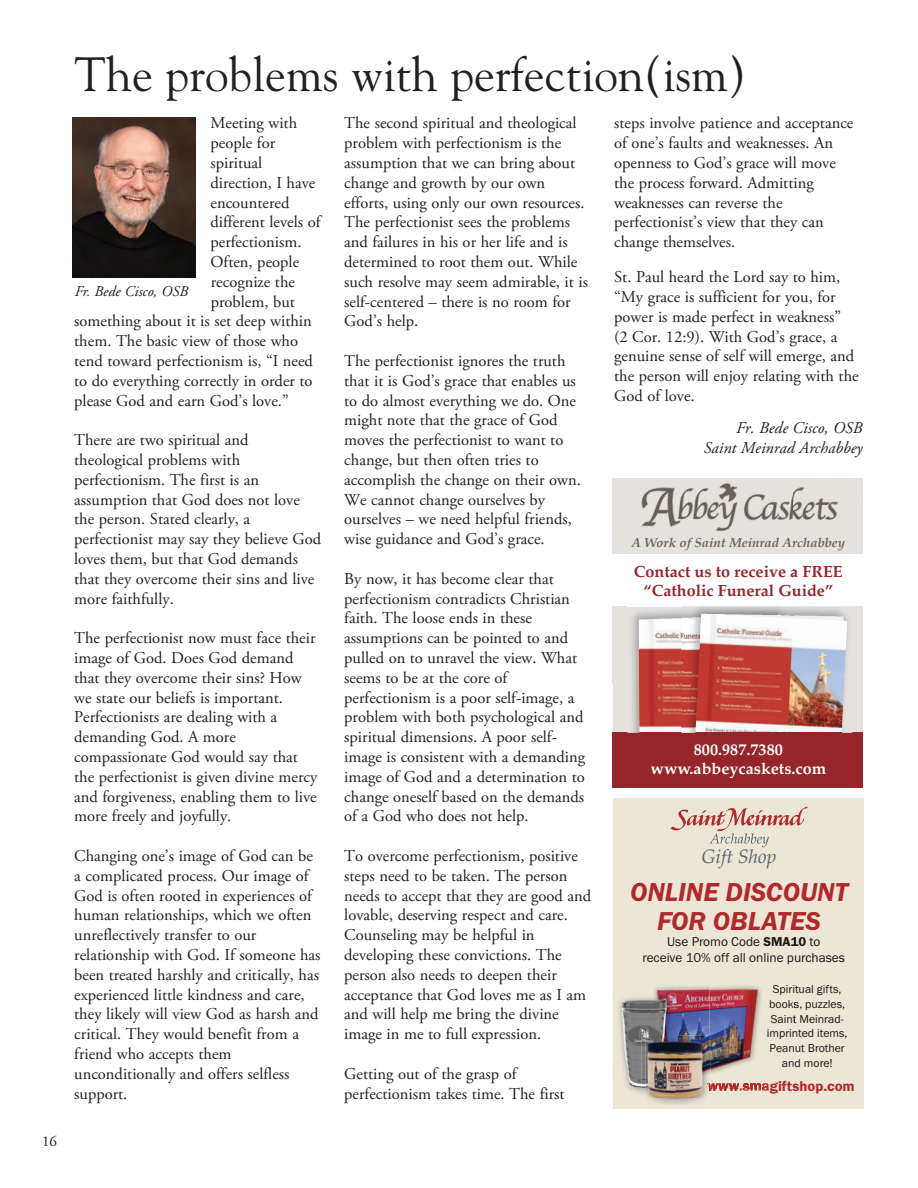
<style>
.page{position:relative;width:918px;height:1188px;background:#fff}
.page>*{position:absolute;margin:0;border:0;box-sizing:border-box;transform-origin:0 0}
.t1{font:48px "Goudy";color:#231f20}
.t2{font:26.85px "Franklin Gothic URW Dem Ita";color:#b1282d}
.t3{font:italic 19.35px "Palatino";color:#5a6670}
.t4{font:16.5px/19.8px "Adobe Garamond Pro";color:#231f20}
.t5{font:italic 16.5px/19.8px "Adobe Garamond Pro";color:#231f20;text-align:right}
.t6{font:700 16.2px "Palatino";color:#96252b}
.t7{font:700 16.2px "Palatino";color:#fff}
.t8{font:italic 15px "Adobe Garamond";color:#231f20}
.t9{font:15px "Adobe Garamond";color:#231f20}
.t10{font:14.85px "Franklin Gothic URW Dem";color:#b1282d}
.t11{font:13.35px/16.2px "Franklin Gothic URW Boo";color:#1b1714}
.t12{font:italic 700 13.2px "Palatino";color:#6e6259}
.t13{font:11.85px "Franklin Gothic URW Boo";color:#1b1714}
.s1{font-family:"Franklin Gothic URW Dem"}
</style>
<div class="page">
<img style="left:73px;top:118px;width:122px;height:159px">
<div style="left:613px;top:798px;width:251px;height:311px;background:#ece6d6"></div>
<svg style="left:670px;top:807px;width:138px;height:40px"></svg>
<img style="left:618px;top:997px;width:57px;height:96px">
<img style="left:652px;top:986px;width:58px;height:49px">
<img style="left:675px;top:1035px;width:35px;height:52px">
<img style="left:675px;top:1088px;width:31px;height:3px">
<img style="left:646px;top:1091px;width:61px;height:13px">
<img style="left:651px;top:1038px;width:24px;height:57px">
<img style="left:642px;top:1035px;width:9px;height:60px">
<img style="left:710px;top:986px;width:51px;height:88px">
<svg style="left:706px;top:1083px;width:61px;height:8px"></svg>
<div style="left:613px;top:478px;width:250px;height:310px;background:#e5e2de"></div>
<hr style="left:613px;top:684px;width:1px;height:104px;background:#fff">
<div style="left:613px;top:555px;width:250px;height:51px;background:#fff"></div>
<img style="left:639px;top:651px;width:42px;height:82px">
<img style="left:699px;top:623px;width:143px;height:110px">
<div style="left:613px;top:733px;width:250px;height:55px;background:#96252b"></div>
<img style="left:627px;top:606px;width:54px;height:45px">
<svg style="left:639px;top:606px;width:154px;height:17px"></svg>
<img style="left:681px;top:606px;width:110px;height:12px">
<img style="left:641px;top:483px;width:197px;height:49px">
<img style="left:681px;top:615px;width:100px;height:5px">
<img style="left:681px;top:619px;width:20px;height:32px">
<img style="left:793px;top:608px;width:55px;height:43px">
<img style="left:681px;top:651px;width:18px;height:82px">
<img style="left:842px;top:651px;width:10px;height:82px">
<p class="t9" style="left:42px;top:1136px;width:16px">16</p>
<h1 class="t1" style="left:75px;top:55px;width:673px">The problems with perfection(ism)</h1>
<p class="t4" style="left:210px;top:115px;width:88px">Meeting with</p>
<p class="t4" style="left:210px;top:135px;width:66px">people for</p>
<p class="t4" style="left:210px;top:154px;width:53px">spiritual</p>
<p class="t4" style="left:210px;top:174px;width:106px">direction, I have</p>
<p class="t4" style="left:210px;top:194px;width:80px">encountered</p>
<p class="t4" style="left:210px;top:214px;width:112px">different levels of</p>
<p class="t4" style="left:210px;top:234px;width:92px">perfectionism.</p>
<p class="t4" style="left:210px;top:253px;width:90px">Often, people</p>
<p class="t4" style="left:211px;top:273px;width:86px">recognize the</p>
<p class="t4" style="left:211px;top:293px;width:86px">problem, but</p>
<p class="t4" style="left:74px;top:313px;width:239px">something about it is set deep within</p>
<p class="t4" style="left:74px;top:333px;width:225px">them. The basic view of those who</p>
<p class="t4" style="left:74px;top:352px;width:240px">tend toward perfectionism is, “I need</p>
<p class="t4" style="left:74px;top:372px;width:240px">to do everything correctly in order to</p>
<p class="t4" style="left:74px;top:392px;width:216px">please God and earn God’s love.”</p>
<p class="t4" style="left:74px;top:432px;width:249px">There are two spiritual and theological problems with perfectionism. The first is an assumption that God does not love the person. Stated clearly, a perfectionist may say they believe God loves them, but that God demands that they overcome their sins and live more faithfully.</p>
<p class="t4" style="left:74px;top:630px;width:245px">The perfectionist now must face their image of God. Does God demand that they overcome their sins? How we state our beliefs is important.<br>Perfectionists are dealing with a demanding God. A more compassionate God would say that the perfectionist is given divine mercy and forgiveness, enabling them to live more freely and joyfully.</p>
<p class="t4" style="left:74px;top:847px;width:248px">Changing one’s image of God can be a complicated process. Our image of God is often rooted in experiences of human relationships, which we often unreflectively transfer to our relationship with God. If someone has been treated harshly and critically, has experienced little kindness and care, they likely will view God as harsh and critical. They would benefit from a friend who accepts them unconditionally and offers selfless support.</p>
<p class="t8" style="left:74px;top:285px;width:115px">Fr. Bede Cisco, OSB</p>
<p class="t4" style="left:344px;top:115px;width:245px">The second spiritual and theological problem with perfectionism is the assumption that we can bring about change and growth by our own efforts, using only our own resources.<br>The perfectionist sees the problems and failures in his or her life and is determined to root them out. While such resolve may seem admirable, it is self-centered – there is no room for God’s help.</p>
<p class="t4" style="left:344px;top:352px;width:238px">The perfectionist ignores the truth that it is God’s grace that enables us to do almost everything we do. One might note that the grace of God moves the perfectionist to want to change, but then often tries to accomplish the change on their own.<br>We cannot change ourselves by ourselves – we need helpful friends, wise guidance and God’s grace.</p>
<p class="t4" style="left:344px;top:570px;width:242px">By now, it has become clear that perfectionism contradicts Christian faith. The loose ends in these assumptions can be pointed to and pulled on to unravel the view. What seems to be at the core of perfectionism is a poor self-image, a problem with both psychological and spiritual dimensions. A poor self&shy;image is consistent with a demanding image of God and a determination to change oneself based on the demands of a God who does not help.</p>
<p class="t4" style="left:344px;top:847px;width:248px">To overcome perfectionism, positive steps need to be taken. The person needs to accept that they are good and lovable, deserving respect and care.<br>Counseling may be helpful in developing these convictions. The person also needs to deepen their acceptance that God loves me as I am and will help me bring the divine image in me to full expression.</p>
<p class="t4" style="left:344px;top:1065px;width:222px">Getting out of the grasp of perfectionism takes time. The first</p>
<p class="t4" style="left:614px;top:115px;width:241px">steps involve patience and acceptance of one’s faults and weaknesses. An openness to God’s grace will move the process forward. Admitting weaknesses can reverse the perfectionist’s view that they can change themselves.</p>
<p class="t4" style="left:614px;top:269px;width:246px">St. Paul heard the Lord say to him, “My grace is sufficient for you, for power is made perfect in weakness” (2 Cor. 12:9). With God’s grace, a genuine sense of self will emerge, and the person will enjoy relating with the<br>God of love.</p>
<p class="t5" style="left:704px;top:419px;width:160px">Fr. Bede Cisco, OSB<br>Saint Meinrad Archabbey</p>
<p class="t12" style="left:632px;top:536px;width:215px">A Work of Saint Meinrad Archabbey</p>
<p class="t6" style="left:644px;top:583px;width:191px">“Catholic Funeral Guide”</p>
<p class="t6" style="left:634px;top:564px;width:210px">Contact us to receive a FREE</p>
<p class="t7" style="left:694px;top:742px;width:90px">800.987.7380</p>
<p class="t7" style="left:651px;top:761px;width:177px">www.abbeycaskets.com</p>
<p class="t3" style="left:702px;top:847px;width:76px">Gift Shop</p>
<h2 class="t2" style="left:630px;top:883px;width:219px">ONLINE DISCOUNT</h2>
<h2 class="t2" style="left:657px;top:912px;width:166px">FOR OBLATES</h2>
<p class="t11" style="left:805px;top:934px;width:16px;text-indent:-138px">Use Promo Code <span class="s1">SMA10</span> to c</p>
<p class="t11" style="left:642px;top:950px;width:204px">receive 10% off all online pur hases</p>
<p class="t13" style="left:773px;top:985px;width:70px">Spiri ual gif st ,</p>
<p class="t13" style="left:795px;top:985px;width:5px">t</p>
<p class="t13" style="left:769px;top:1000px;width:77px">books, puzzles,</p>
<p class="t13" style="left:771px;top:1014px;width:75px">Saint Meinrad-</p>
<p class="t13" style="left:767px;top:1029px;width:27px">im i</p>
<p class="t13" style="left:779px;top:1029px;width:70px">pr nted items,</p>
<p class="t13" style="left:770px;top:1044px;width:77px">eP anut Br to her</p>
<p class="t13" style="left:782px;top:1059px;width:52px">and mor !e</p>
<p class="t10" style="left:707px;top:1077px;width:149px">www.smagiftshop.com</p>
</div>
